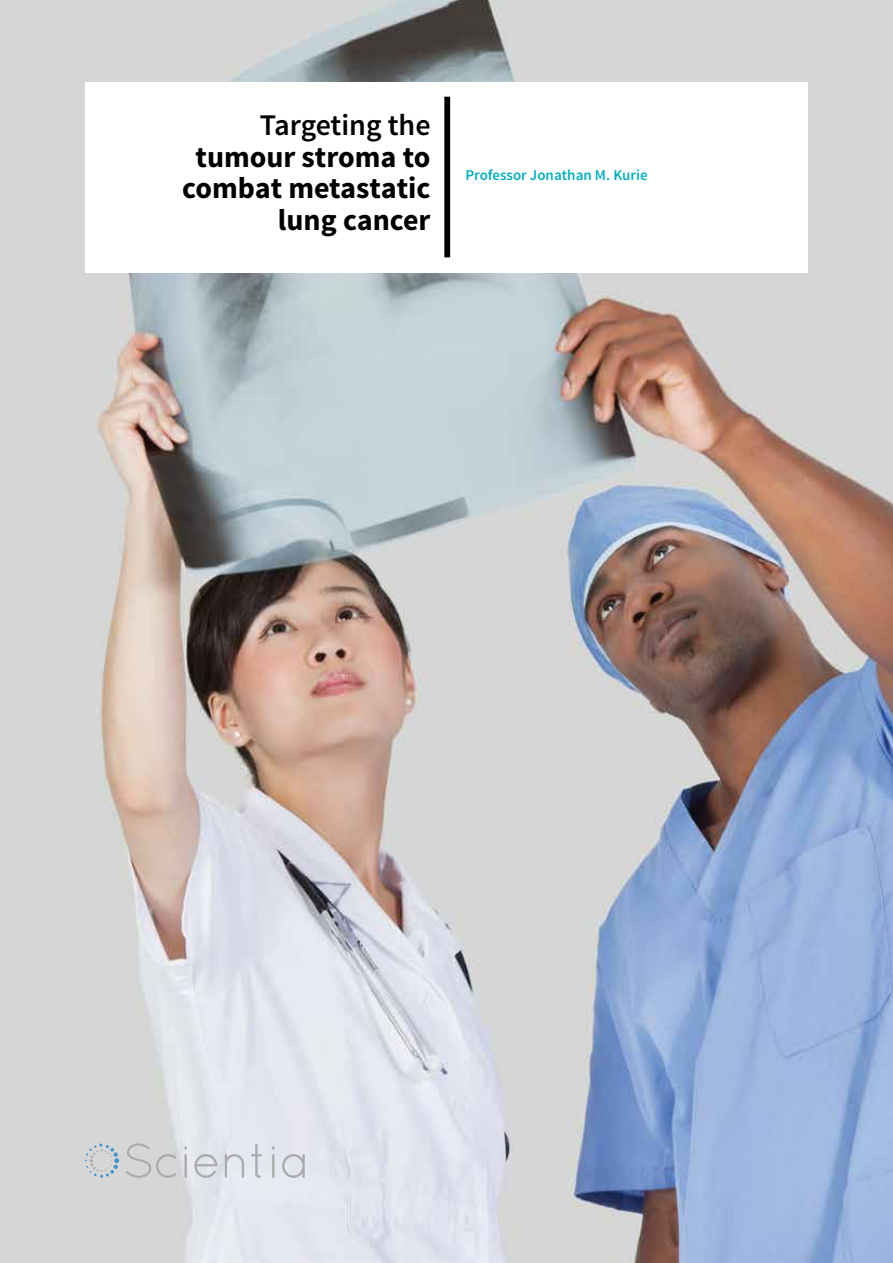
<style>
.page{position:relative;width:893px;height:1263px;background:#fff}
.page>*{position:absolute;margin:0;border:0;box-sizing:border-box;transform-origin:0 0}
.t1{font:700 30px/31.5px "Source Sans Pro";color:#000;text-align:right}
.t2{font:600 30px "Source Sans Pro";color:#000}
.t3{font:600 15px "Source Sans Pro";color:#06aebb}
</style>
<div class="page">
<img style="left:0;top:0;width:893px;height:1263px">
<div style="left:85px;top:82px;width:723px;height:190px;background:#fff"></div>
<div style="left:444px;top:97px;width:6px;height:160px;border:2px solid #000"></div>
<svg style="left:85px;top:1143px;width:34px;height:35px"></svg>
<svg style="left:126px;top:1143px;width:50px;height:35px"></svg>
<svg style="left:184px;top:1146px;width:3px;height:4px"></svg>
<hr style="left:184px;top:1154px;width:3px;height:24px;background:#ababad">
<svg style="left:194px;top:1154px;width:23px;height:24px"></svg>
<svg style="left:225px;top:1154px;width:19px;height:24px"></svg>
<svg style="left:251px;top:1144px;width:11px;height:34px"></svg>
<hr style="left:272px;top:1154px;width:2px;height:24px;background:#ababad">
<svg style="left:282px;top:1154px;width:23px;height:24px"></svg>
<p class="t2" style="left:260px;top:106px;width:172px">Targeting the</p>
<p class="t1" style="left:182px;top:142px;width:250px">tumour stroma to combat metastatic lung cancer</p>
<p class="t3" style="left:465px;top:166px;width:184px">Professor Jonathan M. Kurie</p>
</div>
